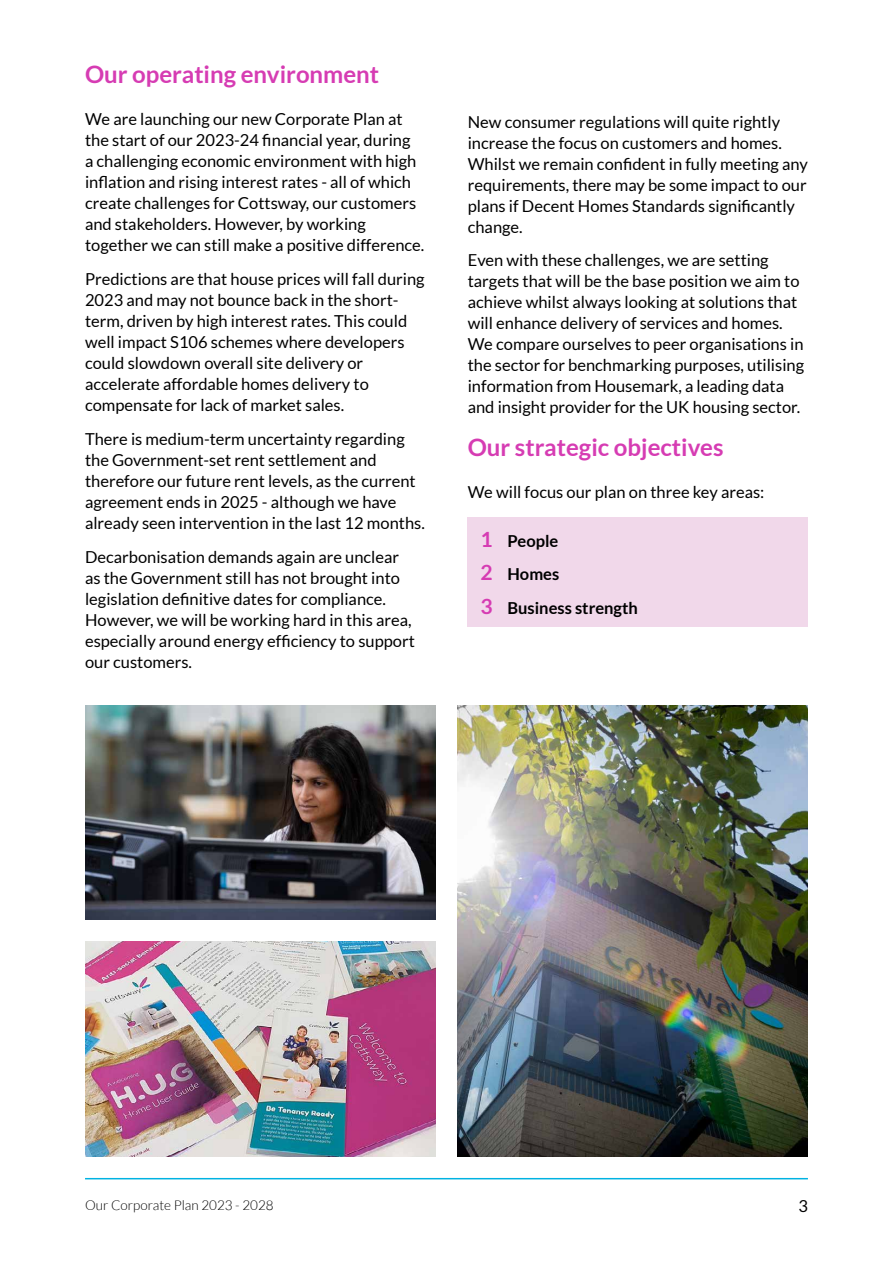
<style>
.page{position:relative;width:893px;height:1263px;background:#fff}
.page>*{position:absolute;margin:0;border:0;box-sizing:border-box;transform-origin:0 0}
.t1{font:700 24px "Lato";color:#d63cb3}
.t2{font:16.5px/21px "Lato";color:#000}
.t3{font:700 16.5px/33.8px "Lato";color:#000}
.t4{font:300 13.5px "Lato";color:#000}
.s1{font-size:21px;color:#d63cb3}
</style>
<div class="page">
<hr style="left:85px;top:1178px;width:723px;height:1px;background:#00b2e2">
<div style="left:468px;top:517px;width:340px;height:110px;background:#f1d8ea"></div>
<img style="left:457px;top:706px;width:351px;height:451px">
<img style="left:85px;top:941px;width:351px;height:216px">
<img style="left:85px;top:706px;width:351px;height:213px">
<h1 class="t1" style="left:85px;top:61px;width:296px">Our operating environment</h1>
<p class="t2" style="left:85px;top:109px;width:341px">We are launching our new Corporate Plan at the start of our 2023-24 financial year, during<br>a challenging economic environment with high inflation and rising interest rates - all of which create challenges for Cottsway, our customers and stakeholders. However, by working together we can still make a positive difference.</p>
<p class="t2" style="left:85px;top:269px;width:341px">Predictions are that house prices will fall during 2023 and may not bounce back in the short&shy;term, driven by high interest rates. This could well impact S106 schemes where developers could slowdown overall site delivery or accelerate affordable homes delivery to compensate for lack of market sales.</p>
<p class="t2" style="left:85px;top:428px;width:341px">There is medium-term uncertainty regarding the Government-set rent settlement and therefore our future rent levels, as the current agreement ends in 2025 - although we have already seen intervention in the last 12 months.</p>
<p class="t2" style="left:85px;top:546px;width:331px">Decarbonisation demands again are unclear as the Government still has not brought into legislation definitive dates for compliance.<br>However, we will be working hard in this area, especially around energy efficiency to support our customers.</p>
<p class="t2" style="left:468px;top:111px;width:342px">New consumer regulations will quite rightly increase the focus on customers and homes.<br>Whilst we remain confident in fully meeting any requirements, there may be some impact to our plans if Decent Homes Standards significantly change.</p>
<p class="t2" style="left:468px;top:250px;width:338px">Even with these challenges, we are setting targets that will be the base position we aim to achieve whilst always looking at solutions that will enhance delivery of services and homes.<br>We compare ourselves to peer organisations in the sector for benchmarking purposes, utilising information from Housemark, a leading data and insight provider for the UK housing sector.</p>
<h1 class="t1" style="left:468px;top:433px;width:257px">Our strategic objectives</h1>
<p class="t2" style="left:468px;top:482px;width:298px">We will focus our plan on three key areas:</p>
<p class="t3" style="left:480px;top:523px;width:159px"><span class="s1">1</span> People<br><span class="s1">2</span> Homes<br><span class="s1">3</span> Business strength</p>
<p class="t4" style="left:85px;top:1198px;width:190px">Our Corporate Plan 2023 - 2028</p>
<p class="t2" style="left:798px;top:1196px;width:11px">3</p>
</div>
